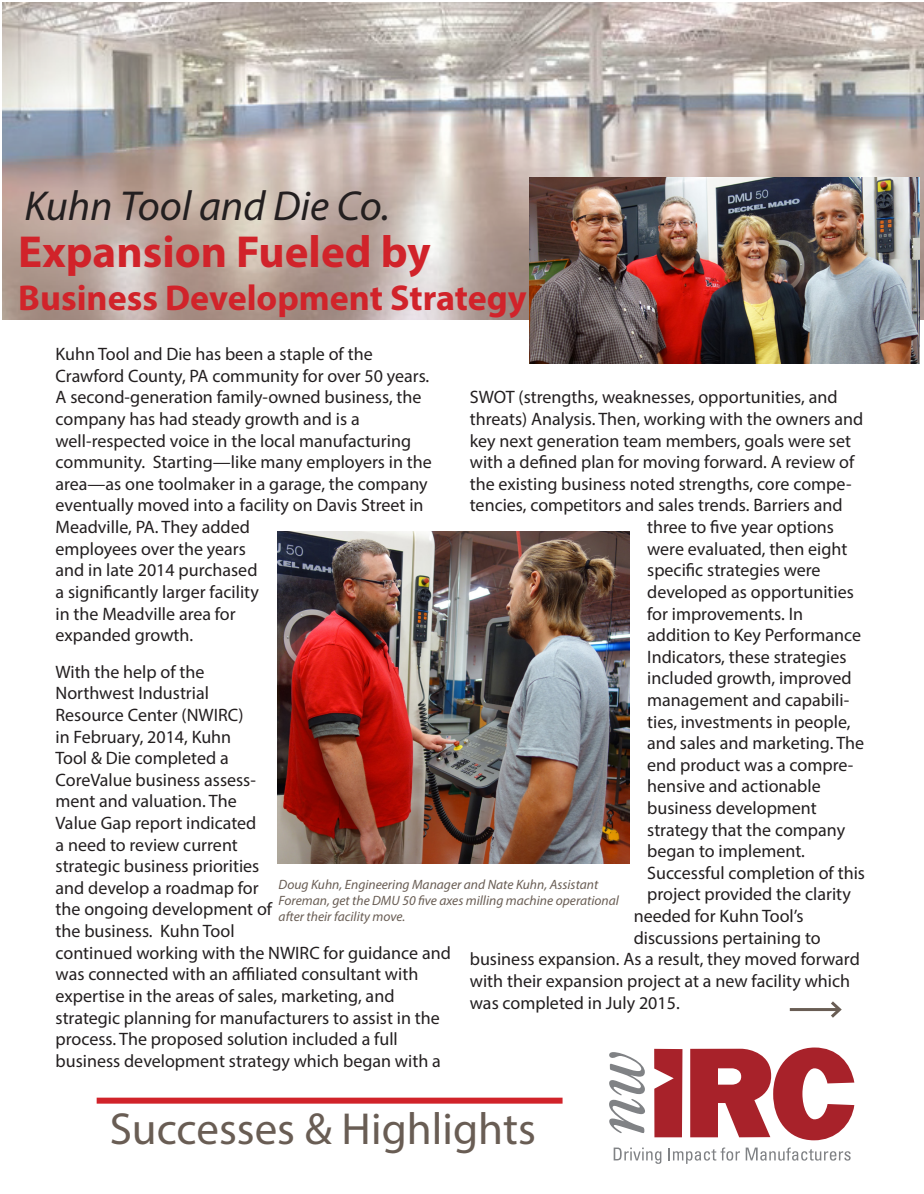
<style>
.page{position:relative;width:924px;height:1194px;background:#fff}
.page>*{position:absolute;margin:0;border:0;box-sizing:border-box;transform-origin:0 0}
.t1{font:45px "Myriad Pro";color:#695d54}
.t2{font:700 45px "Myriad Pro";color:#d1232a}
.t3{font:italic 42px "Myriad Pro";color:#231f20}
.t4{font:700 36px "Myriad Pro";color:#d1232a}
.t5{font:18px/21.6px "Myriad Pro";color:#231f20}
.t6{font:italic 13.5px/16.2px "Myriad Pro";color:#695d54}
</style>
<div class="page">
<img style="left:3px;top:3px;width:920px;height:317px">
<div style="left:97px;top:1097px;width:465px;height:6px;background:#d1232a"></div>
<svg style="left:654px;top:1048px;width:28px;height:89px;background:#b0383f"></svg>
<svg style="left:609px;top:1052px;width:36px;height:81px"></svg>
<svg style="left:690px;top:1047px;width:164px;height:93px"></svg>
<svg style="left:613px;top:1147px;width:48px;height:16px"></svg>
<svg style="left:668px;top:1147px;width:71px;height:16px"></svg>
<svg style="left:745px;top:1147px;width:105px;height:13px"></svg>
<hr style="left:789px;top:1008px;width:50px;height:3px;background:#695d54">
<svg style="left:831px;top:1001px;width:11px;height:17px"></svg>
<img style="left:529px;top:177px;width:390px;height:186px">
<img style="left:277px;top:531px;width:352px;height:332px">
<p class="t3" style="left:24px;top:180px;width:367px">Kuhn Tool and Die Co.</p>
<p class="t2" style="left:18px;top:222px;width:414px">Expansion Fueled by</p>
<p class="t4" style="left:18px;top:274px;width:510px">Business Development Strategy</p>
<p class="t5" style="left:56px;top:343px;width:378px">Kuhn Tool and Die has been a staple of the Crawford County, PA community for over 50 years.<br>A second-generation family-owned business, the company has had steady growth and is a well-respected voice in the local manufacturing community. Starting—like many employers in the area—as one toolmaker in a garage, the company eventually moved into a facility on Davis Street in Meadville, PA. They added<br>employees over the years<br>and in late 2014 purchased<br>a significantly larger facility<br>in the Meadville area for<br>expanded growth.</p>
<p class="t5" style="left:56px;top:660px;width:397px">With the help of the<br>Northwest Industrial<br>Resource Center (NWIRC)<br>in February, 2014, Kuhn<br>Tool &amp; Die completed a<br>CoreValue business assess-<br>ment and valuation. The<br>Value Gap report indicated<br>a need to review current<br>strategic business priorities<br>and develop a roadmap for<br>the ongoing development of<br>the business. Kuhn Tool<br>continued working with the NWIRC for guidance and was connected with an affiliated consultant with expertise in the areas of sales, marketing, and strategic planning for manufacturers to assist in the process. The proposed solution included a full business development strategy which began with a</p>
<p class="t5" style="left:470px;top:386px;width:369px">SWOT (strengths, weaknesses, opportunities, and</p>
<p class="t5" style="left:470px;top:408px;width:395px">threats) Analysis. Then, working with the owners and</p>
<p class="t5" style="left:470px;top:429px;width:382px">key next generation team members, goals were set</p>
<p class="t5" style="left:470px;top:451px;width:386px">with a defined plan for moving forward. A review of</p>
<p class="t5" style="left:470px;top:472px;width:383px">the existing business noted strengths, core compe-</p>
<p class="t5" style="left:470px;top:494px;width:374px">tencies, competitors and sales trends. Barriers and</p>
<p class="t5" style="left:647px;top:516px;width:188px">three to five year options</p>
<p class="t5" style="left:647px;top:537px;width:201px">were evaluated, then eight</p>
<p class="t5" style="left:647px;top:559px;width:175px">specific strategies were</p>
<p class="t5" style="left:647px;top:580px;width:208px">developed as opportunities</p>
<p class="t5" style="left:647px;top:602px;width:157px">for improvements. In</p>
<p class="t5" style="left:647px;top:624px;width:215px">addition to Key Performance</p>
<p class="t5" style="left:647px;top:645px;width:201px">Indicators, these strategies</p>
<p class="t5" style="left:647px;top:667px;width:206px">included growth, improved</p>
<p class="t5" style="left:647px;top:688px;width:203px">management and capabili-</p>
<p class="t5" style="left:647px;top:710px;width:205px">ties, investments in people,</p>
<p class="t5" style="left:647px;top:732px;width:218px">and sales and marketing. The</p>
<p class="t5" style="left:647px;top:753px;width:208px">end product was a compre-</p>
<p class="t5" style="left:647px;top:775px;width:175px">hensive and actionable</p>
<p class="t5" style="left:647px;top:796px;width:171px">business development</p>
<p class="t5" style="left:647px;top:818px;width:199px">strategy that the company</p>
<p class="t5" style="left:647px;top:840px;width:159px">began to implement.</p>
<p class="t5" style="left:647px;top:861px;width:219px">Successful completion of this</p>
<p class="t5" style="left:647px;top:883px;width:205px">project provided the clarity</p>
<p class="t5" style="left:633px;top:904px;width:171px">needed for Kuhn Tool’s</p>
<p class="t5" style="left:633px;top:926px;width:188px">discussions pertaining to</p>
<p class="t5" style="left:470px;top:948px;width:391px">business expansion. As a result, they moved forward</p>
<p class="t5" style="left:470px;top:969px;width:382px">with their expansion project at a new facility which</p>
<p class="t5" style="left:470px;top:991px;width:211px">was completed in July 2015.</p>
<p class="t6" style="left:278px;top:876px;width:342px">Doug Kuhn, Engineering Manager and Nate Kuhn, Assistant<br>Foreman, get the DMU 50 five axes milling machine operational after their facility move.</p>
<p class="t1" style="left:110px;top:1100px;width:427px">Successes &amp; Highlights</p>
</div>
